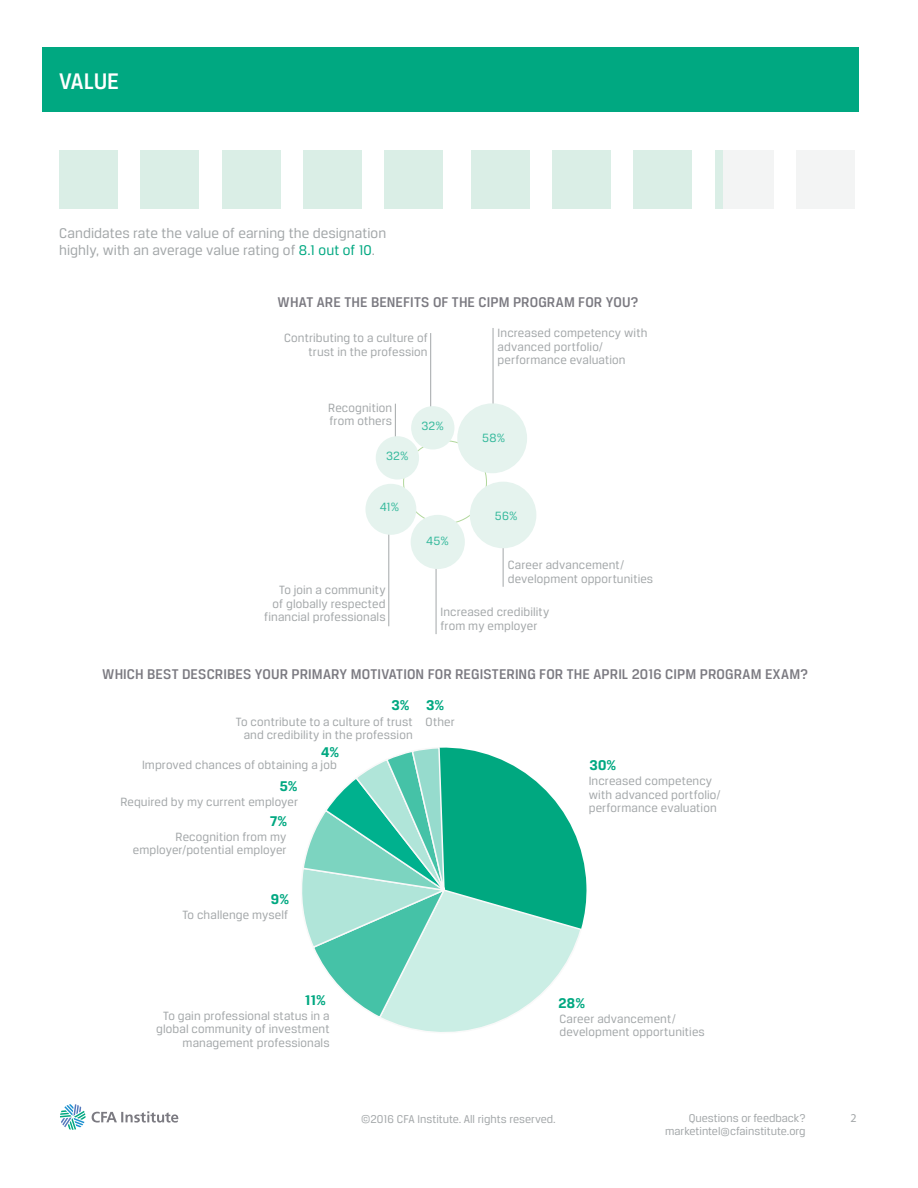
<style>
.page{position:relative;width:918px;height:1188px;background:#fff}
.page>*{position:absolute;margin:0;border:0;box-sizing:border-box;transform-origin:0 0}
.candidate___member_c{font:500 24px "CFA Breuer Text";letter-spacing:-.005em;color:#fff}
.candidate___member_c-2{font:500 15px "CFA Breuer Text";letter-spacing:.005em;color:#7b7a81}
.candidate___member_c-3{font:15px/16.5px "CFA Breuer Text";color:#a3a7a9}
.candidate___member_c-4{font:700 15px "CFA Breuer Text";color:#00a881}
.candidate___member_c-5{font:12.75px/13.5px "CFA Breuer Text";letter-spacing:.01em;color:#a3a7a9}
.candidate___member_c-6{font:12.75px "CFA Breuer Text";letter-spacing:.015em;color:#35b99c}
.Long_Quote_-_Breuer{font:12px "CFA Breuer Text";color:#a3a7a9}
.Captions{font:12px "CFA Breuer Text";color:#a3a7a9}
.Captions-2{font:12px "Myriad Pro";color:#a3a7a9}
.s1{color:#00a881}
</style>
<div class="page">
<svg style="left:60px;top:1104px;width:25px;height:26px"></svg>
<svg style="left:92px;top:1111px;width:86px;height:12px"></svg>
<hr style="left:436px;top:567px;width:1px;height:67px;background:#a3a7a9">
<hr style="left:395px;top:404px;width:1px;height:56px;background:#a3a7a9">
<hr style="left:503px;top:534px;width:1px;height:53px;background:#a3a7a9">
<hr style="left:389px;top:517px;width:1px;height:109px;background:#a3a7a9">
<div style="left:376px;top:436px;width:43px;height:44px;background:#e5f3ee;border-radius:50%"></div>
<div style="left:411px;top:515px;width:54px;height:54px;background:#e5f3ee;border-radius:50%"></div>
<div style="left:470px;top:482px;width:66px;height:66px;background:#e5f3ee;border-radius:50%"></div>
<div style="left:365px;top:484px;width:51px;height:51px;background:#e5f3ee;border-radius:50%"></div>
<div style="left:42px;top:47px;width:817px;height:65px;background:#00a881"></div>
<div style="left:59px;top:151px;width:59px;height:58px;background:#daeee6"></div>
<div style="left:141px;top:151px;width:58px;height:58px;background:#daeee6"></div>
<div style="left:222px;top:151px;width:58px;height:58px;background:#daeee6"></div>
<div style="left:303px;top:151px;width:59px;height:58px;background:#daeee6"></div>
<div style="left:384px;top:151px;width:59px;height:58px;background:#daeee6"></div>
<div style="left:471px;top:151px;width:59px;height:58px;background:#daeee6"></div>
<div style="left:552px;top:151px;width:59px;height:58px;background:#daeee6"></div>
<div style="left:634px;top:151px;width:58px;height:58px;background:#daeee6"></div>
<div style="left:715px;top:151px;width:58px;height:58px;background:#f3f4f4"></div>
<div style="left:796px;top:151px;width:59px;height:58px;background:#f3f4f4"></div>
<div style="left:715px;top:151px;width:8px;height:58px;background:#daeee6"></div>
<hr style="left:493px;top:328px;width:1px;height:90px;background:#a3a7a9">
<hr style="left:430px;top:333px;width:1px;height:93px;background:#a3a7a9">
<div style="left:457px;top:403px;width:70px;height:70px;background:#e5f3ee;border-radius:50%"></div>
<div style="left:411px;top:406px;width:43px;height:43px;background:#e5f3ee;border-radius:50%"></div>
<svg style="left:302px;top:747px;width:285px;height:285px"></svg>
<p class="candidate___member_c" style="left:59px;top:68px;width:61px">VALUE</p>
<p class="candidate___member_c-3" style="left:59px;top:225px;width:329px">Candidates rate the value of earning the designation highly, with an average value rating of <span class="s1">8.1 out of 10</span>.</p>
<p class="candidate___member_c-2" style="left:278px;top:294px;width:363px">WHAT ARE THE BENEFITS OF THE CIPM PROGRAM FOR YOU?</p>
<p class="candidate___member_c-5" style="left:284px;top:331px;width:145px;text-align:right">Contributing to a culture of trust in the profession</p>
<p class="candidate___member_c-5" style="left:328px;top:401px;width:65px">Recognition</p>
<p class="candidate___member_c-5" style="left:330px;top:414px;width:64px">from others</p>
<p class="candidate___member_c-6" style="left:386px;top:449px;width:24px">32%</p>
<p class="candidate___member_c-6" style="left:422px;top:419px;width:24px">32%</p>
<p class="candidate___member_c-6" style="left:380px;top:500px;width:21px">41%</p>
<p class="candidate___member_c-6" style="left:426px;top:534px;width:24px">45%</p>
<p class="candidate___member_c-5" style="left:498px;top:326px;width:151px">Increased competency with</p>
<p class="candidate___member_c-5" style="left:498px;top:340px;width:107px">advanced portfolio/</p>
<p class="candidate___member_c-5" style="left:498px;top:353px;width:130px">performance evaluation</p>
<p class="candidate___member_c-6" style="left:482px;top:431px;width:25px">58%</p>
<p class="candidate___member_c-6" style="left:495px;top:509px;width:24px">56%</p>
<p class="candidate___member_c-5" style="left:264px;top:583px;width:123px;text-align:right">To join a community<br>of globally respected financial professionals</p>
<p class="candidate___member_c-5" style="left:508px;top:558px;width:147px">Career advancement/ development opportunities</p>
<p class="candidate___member_c-5" style="left:441px;top:605px;width:110px">Increased credibility</p>
<p class="candidate___member_c-5" style="left:441px;top:619px;width:98px">from my employer</p>
<p class="candidate___member_c-2" style="left:102px;top:665px;width:708px">WHICH BEST DESCRIBES YOUR PRIMARY MOTIVATION FOR REGISTERING FOR THE APRIL 2016 CIPM PROGRAM EXAM?</p>
<p class="candidate___member_c-4" style="left:391px;top:697px;width:20px">3%</p>
<p class="candidate___member_c-5" style="left:236px;top:714px;width:178px">To contribute to a culture of trust</p>
<p class="candidate___member_c-5" style="left:244px;top:728px;width:171px">and credibility in the profession</p>
<p class="candidate___member_c-4" style="left:321px;top:743px;width:19px">4%</p>
<p class="candidate___member_c-5" style="left:142px;top:758px;width:196px">Improved chances of obtaining a job</p>
<p class="candidate___member_c-4" style="left:280px;top:777px;width:19px">5%</p>
<p class="candidate___member_c-5" style="left:120px;top:795px;width:179px">Required by my current employer</p>
<p class="candidate___member_c-4" style="left:270px;top:812px;width:19px">7%</p>
<p class="candidate___member_c-5" style="left:176px;top:830px;width:113px">Recognition from my</p>
<p class="candidate___member_c-5" style="left:133px;top:843px;width:155px">employer/potential employer</p>
<p class="candidate___member_c-4" style="left:426px;top:696px;width:20px">3%</p>
<p class="candidate___member_c-5" style="left:426px;top:715px;width:31px">Other</p>
<p class="candidate___member_c-4" style="left:271px;top:891px;width:20px">9%</p>
<p class="candidate___member_c-5" style="left:182px;top:908px;width:107px">To challenge myself</p>
<p class="candidate___member_c-4" style="left:590px;top:757px;width:28px">30%</p>
<p class="candidate___member_c-5" style="left:589px;top:774px;width:133px">Increased competency with advanced portfolio/ performance evaluation</p>
<p class="candidate___member_c-4" style="left:305px;top:992px;width:22px">11%</p>
<p class="candidate___member_c-4" style="left:559px;top:995px;width:28px">28%</p>
<p class="candidate___member_c-5" style="left:156px;top:1009px;width:175px;text-align:right">To gain professional status in a global community of investment management professionals</p>
<p class="candidate___member_c-5" style="left:559px;top:1012px;width:147px">Career advancement/ development opportunities</p>
<p class="Long_Quote_-_Breuer" style="left:407px;top:1112px;width:99px">©2014 CFA Inst tute</p>
<p class="Long_Quote_-_Breuer" style="left:361px;top:1112px;width:196px">©2016 CFA Institute. All rights reserved.</p>
<p class="Captions" style="left:689px;top:1111px;width:118px">Questions or feedback?</p>
<p class="Captions-2" style="left:850px;top:1110px;width:8px">2</p>
<p class="Captions" style="left:665px;top:1125px;width:142px">marketintel@cfainstitute.org</p>
</div>
